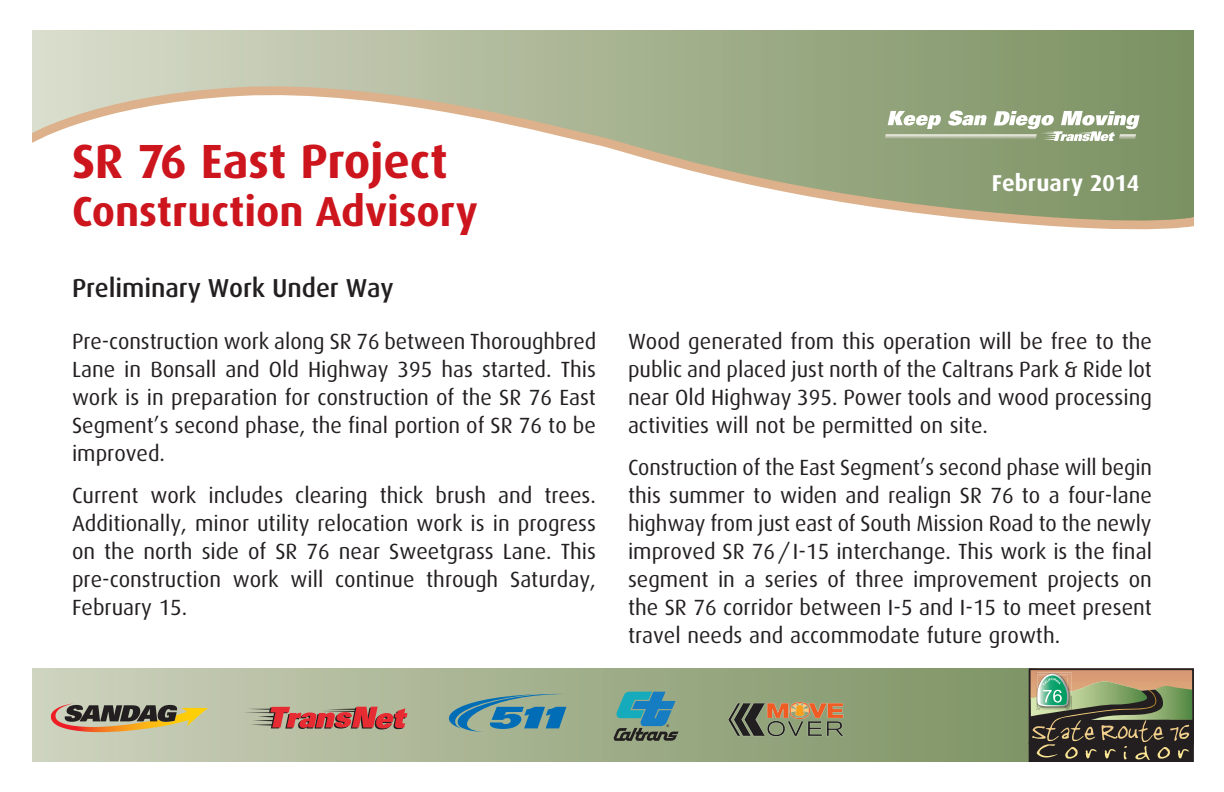
<style>
.page{position:relative;width:1224px;height:792px;background:#fff}
.page>*{position:absolute;margin:0;border:0;box-sizing:border-box;transform-origin:0 0}
.t1{font:700 48px "Dax";letter-spacing:-.005em;color:#cd151d}
.t2{font:700 42px "Dax";color:#cd151d}
.t3{font:500 26px "Dax";letter-spacing:-.005em;color:#231f20}
.t4{font:700 23px "Dax";color:#fff}
.t5{font:22px/28px "Dax";color:#231f20;text-align:justify}
</style>
<div class="page">
<div style="left:32px;top:668px;width:1005px;height:94px;background:linear-gradient(to right,#ced2bd,#7d9263)"></div>
<svg style="left:1029px;top:668px;width:165px;height:94px;background:#69674e"></svg>
<img style="left:727px;top:697px;width:120px;height:45px">
<svg style="left:613px;top:692px;width:66px;height:49px;background:#518b90"></svg>
<svg style="left:51px;top:703px;width:157px;height:29px;background:#a08b66"></svg>
<svg style="left:243px;top:707px;width:165px;height:22px;background:#ba6860"></svg>
<svg style="left:435px;top:694px;width:132px;height:38px;background:#6c9a9e"></svg>
<svg style="left:34px;top:30px;width:1160px;height:44px;background:#a8b594"></svg>
<svg style="left:32px;top:74px;width:1162px;height:156px"></svg>
<svg style="left:885px;top:111px;width:255px;height:30px"></svg>
<h1 class="t1" style="left:72px;top:134px;width:377px">SR 76 East Project</h1>
<h2 class="t2" style="left:72px;top:188px;width:407px">Construction Advisory</h2>
<p class="t3" style="left:72px;top:274px;width:323px">Preliminary Work Under Way</p>
<p class="t5" style="left:72px;top:328px;width:526px">Pre-construction work along SR 76 between Thoroughbred Lane in Bonsall and Old Highway 395 has started. This work is in preparation for construction of the SR 76 East Segment’s second phase, the final portion of SR 76 to be improved.</p>
<p class="t5" style="left:72px;top:482px;width:526px">Current work includes clearing thick brush and trees.<br>Additionally, minor utility relocation work is in progress on the north side of SR 76 near Sweetgrass Lane. This pre‑construction work will continue through Saturday, February 15.</p>
<p class="t4" style="left:992px;top:170px;width:149px">February 2014</p>
<p class="t5" style="left:628px;top:328px;width:526px">Wood generated from this operation will be free to the public and placed just north of the Caltrans Park &amp; Ride lot near Old Highway 395. Power tools and wood processing activities will not be permitted on site.</p>
<p class="t5" style="left:628px;top:454px;width:526px">Construction of the East Segment’s second phase will begin this summer to widen and realign SR 76 to a four-lane highway from just east of South Mission Road to the newly improved SR 76/I‑15 interchange. This work is the final segment in a series of three improvement projects on the SR 76 corridor between I‑5 and I‑15 to meet present travel needs and accommodate future growth.</p>
</div>
